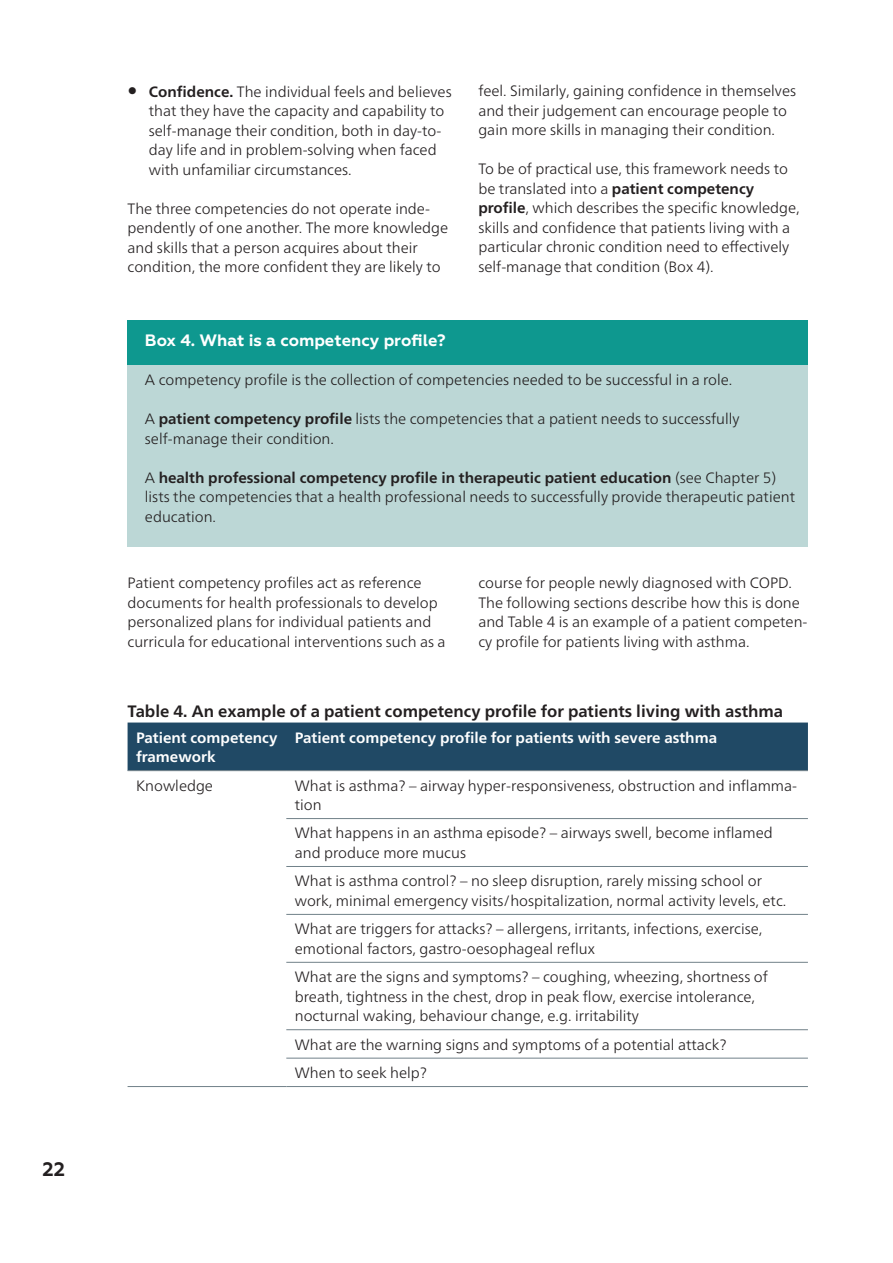
<style>
.page{position:relative;width:893px;height:1263px;background:#fff}
.page>*{position:absolute;margin:0;border:0;box-sizing:border-box;transform-origin:0 0}
.t1{font:700 19.5px "Geometria";color:#231f20}
.Table_head{font:700 16.5px "Frutiger Neue LT Pro";color:#231f20}
.Box_head{font:700 16.5px "Geometria";color:#fff}
.Brød{font:300 15px/19.5px "Frutiger Neue LT Pro";color:#231f20}
.BOX_brød{font:300 15px/19.5px "Frutiger Neue LT Pro";color:#231f20}
.Brød-2{font:700 15px/19.5px "Frutiger Neue LT Pro";color:#fff}
.s1{font-family:"Geometria";font-weight:700;font-size:24px}
.s2{font-weight:700}
</style>
<div class="page">
<div style="left:128px;top:320px;width:680px;height:46px;background:#0e988f"></div>
<div style="left:128px;top:366px;width:680px;height:181px;background:#bcd7d6"></div>
<div style="left:128px;top:722px;width:680px;height:48px;background:#204965"></div>
<hr style="left:128px;top:770px;width:158px;height:1px;background:#718189">
<hr style="left:286px;top:770px;width:522px;height:1px;background:#718189">
<hr style="left:286px;top:818px;width:522px;height:1px;background:#718189">
<hr style="left:286px;top:866px;width:522px;height:1px;background:#718189">
<hr style="left:286px;top:914px;width:522px;height:1px;background:#718189">
<hr style="left:286px;top:962px;width:522px;height:1px;background:#718189">
<hr style="left:286px;top:1029px;width:522px;height:1px;background:#718189">
<hr style="left:286px;top:1058px;width:522px;height:1px;background:#718189">
<hr style="left:128px;top:1086px;width:158px;height:1px;background:#718189">
<hr style="left:286px;top:1086px;width:522px;height:1px;background:#718189">
<h1 class="t1" style="left:43px;top:1157px;width:24px">22</h1>
<p class="Brød" style="left:149px;top:82px;width:304px;text-indent:-21px"><span class="s1">•</span> <span class="s2">Confidence.</span> The individual feels and believes that they have the capacity and capability to self-manage their condition, both in day-to&shy;day life and in problem-solving when faced with unfamiliar circumstances.</p>
<p class="Brød" style="left:128px;top:199px;width:322px">The three competencies do not operate inde&shy;pendently of one another. The more knowledge and skills that a person acquires about their condition, the more confident they are likely to</p>
<p class="Brød" style="left:478px;top:81px;width:319px">feel. Similarly, gaining confidence in themselves and their judgement can encourage people to gain more skills in managing their condition.</p>
<p class="Brød" style="left:478px;top:159px;width:323px">To be of practical use, this framework needs to be translated into a <span class="s2">patient competency profile</span>, which describes the specific knowledge, skills and confidence that patients living with a particular chronic condition need to effectively self-manage that condition (Box 4).</p>
<p class="Box_head" style="left:145px;top:331px;width:302px">Box 4. What is a competency profile?</p>
<p class="BOX_brød" style="left:145px;top:370px;width:589px">A competency profile is the collection of competencies needed to be successful in a role.</p>
<p class="BOX_brød" style="left:145px;top:409px;width:596px">A <span class="s2">patient competency profile</span> lists the competencies that a patient needs to successfully self-manage their condition.</p>
<p class="BOX_brød" style="left:145px;top:468px;width:652px">A <span class="s2">health professional competency profile in therapeutic patient education</span> (see Chapter 5) lists the competencies that a health professional needs to successfully provide therapeutic patient education.</p>
<p class="Brød" style="left:128px;top:573px;width:320px">Patient competency profiles act as reference documents for health professionals to develop personalized plans for individual patients and curricula for educational interventions such as a</p>
<p class="Brød" style="left:478px;top:573px;width:331px">course for people newly diagnosed with COPD.<br>The following sections describe how this is done and Table 4 is an example of a patient competen&shy;cy profile for patients living with asthma.</p>
<p class="Table_head" style="left:128px;top:701px;width:657px">Table 4. An example of a patient competency profile for patients living with asthma</p>
<p class="Brød-2" style="left:136px;top:727px;width:143px">Patient competency framework</p>
<p class="Brød-2" style="left:295px;top:727px;width:424px">Patient competency profile for patients with severe asthma</p>
<p class="Brød" style="left:136px;top:775px;width:78px">Knowledge</p>
<p class="Brød" style="left:295px;top:775px;width:504px">What is asthma? – airway hyper-responsiveness, obstruction and inflamma&shy;tion</p>
<p class="Brød" style="left:295px;top:823px;width:479px">What happens in an asthma episode? – airways swell, become inflamed and produce more mucus</p>
<p class="Brød" style="left:295px;top:871px;width:493px">What is asthma control? – no sleep disruption, rarely missing school or work, minimal emergency visits/hospitalization, normal activity levels, etc.</p>
<p class="Brød" style="left:295px;top:919px;width:469px">What are triggers for attacks? – allergens, irritants, infections, exercise, emotional factors, gastro-oesophageal reflux</p>
<p class="Brød" style="left:295px;top:967px;width:475px">What are the signs and symptoms? – coughing, wheezing, shortness of breath, tightness in the chest, drop in peak flow, exercise intolerance, nocturnal waking, behaviour change, e.g. irritability</p>
<p class="Brød" style="left:295px;top:1035px;width:433px">What are the warning signs and symptoms of a potential attack?</p>
<p class="Brød" style="left:295px;top:1063px;width:134px">When to seek help?</p>
</div>
